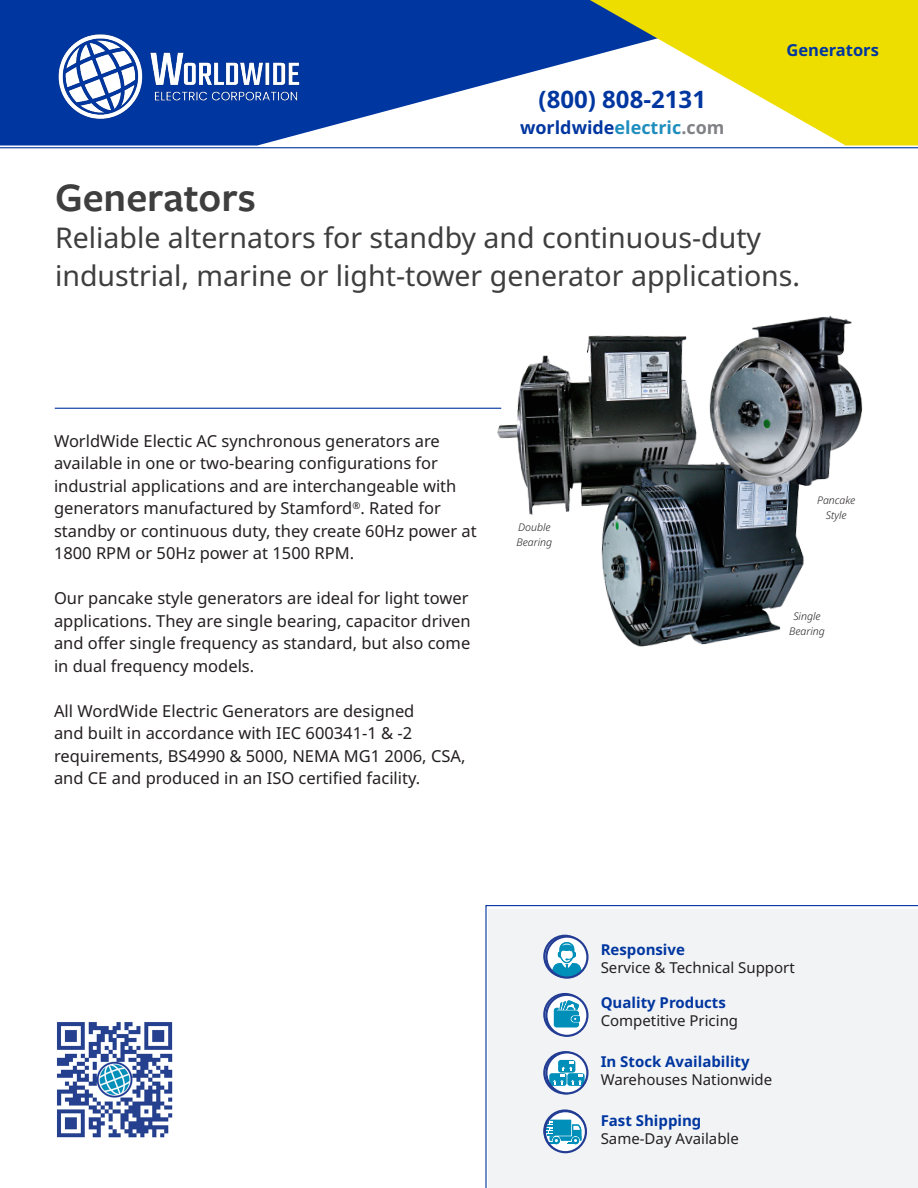
<style>
.page{position:relative;width:918px;height:1188px;background:#fff}
.page>*{position:absolute;margin:0;border:0;box-sizing:border-box;transform-origin:0 0}
.Header_-_Sub_-_Produ{font:600 42px "Freight Sans Pro";color:#3e3e3f}
.Header_-_Sub_-_Produ-2{font:28.5px/37.5px "Noto Sans";color:#3e3e3f}
.t1{font:700 24px "Noto Sans";color:#0036a0}
.t2{font:700 18px "Noto Sans";color:#0036a0}
.Product_Description{font:16.5px/22.5px "Noto Sans";color:#231f20}
.Cover-Division{font:700 16.5px "Noto Sans";color:#0036a0}
.t3{font:15px "Noto Sans";color:#231f20}
.t4{font:700 15px "Noto Sans";color:#0036a0}
.Image_Caption{font:italic 300 10.5px/15px "Noto Sans";color:#231f20;text-align:center}
.s1{color:#1f8ebe}
.s2{color:#808285}
</style>
<div class="page">
<hr style="left:0;top:147px;width:918px;height:1px;background:#0036a0">
<svg style="left:0;top:0;width:590px;height:146px;fill:#0036a0"></svg>
<hr style="left:55px;top:408px;width:446px;height:1px;background:#0036a0">
<img style="left:55px;top:33px;width:249px;height:89px">
<div style="left:485px;top:905px;width:433px;height:283px;background:#f2f3f4"></div>
<svg style="left:590px;top:0;width:328px;height:146px;fill:#eede00"></svg>
<svg style="left:543px;top:993px;width:46px;height:44px"></svg>
<svg style="left:543px;top:935px;width:46px;height:44px"></svg>
<svg style="left:543px;top:1109px;width:44px;height:44px"></svg>
<svg style="left:543px;top:1051px;width:46px;height:44px"></svg>
<img style="left:482px;top:315px;width:381px;height:332px">
<img style="left:57px;top:1022px;width:116px;height:116px">
<h3 class="t1" style="left:539px;top:86px;width:169px">(800) 808-2131</h3>
<p class="t2" style="left:520px;top:117px;width:206px">worldwide<span class="s1">electric</span><span class="s2">.com</span></p>
<p class="Cover-Division" style="left:787px;top:41px;width:94px">Generators</p>
<p class="Header_-_Sub_-_Produ" style="left:55px;top:168px;width:202px">Generators</p>
<p class="Header_-_Sub_-_Produ-2" style="left:55px;top:220px;width:747px">Reliable alternators for standby and continuous-duty industrial, marine or light-tower generator applications.</p>
<p class="Product_Description" style="left:54px;top:430px;width:424px">WorldWide Electic AC synchronous generators are available in one or two-bearing configurations for industrial applications and are interchangeable with generators manufactured by Stamford<sup>®</sup>. Rated for standby or continuous duty, they create 60Hz power at 1800 RPM or 50Hz power at 1500 RPM.</p>
<p class="Product_Description" style="left:54px;top:587px;width:418px">Our pancake style generators are ideal for light tower applications. They are single bearing, capacitor driven and offer single frequency as standard, but also come in dual frequency models.</p>
<p class="Product_Description" style="left:54px;top:700px;width:413px">All WordWide Electric Generators are designed<br>and built in accordance with IEC 600341-1 &amp; -2 requirements, BS4990 &amp; 5000, NEMA MG1 2006, CSA, and CE and produced in an ISO certified facility.</p>
<p class="Image_Caption" style="left:517px;top:520px;width:37px;text-align:left">Double<br>Bearing</p>
<p class="Image_Caption" style="left:817px;top:493px;width:40px">Pancake<br>Style</p>
<p class="Image_Caption" style="left:789px;top:609px;width:37px">Single<br>Bearing</p>
<p class="t4" style="left:601px;top:941px;width:86px">Responsive</p>
<p class="t3" style="left:601px;top:959px;width:196px">Service &amp; Technical Support</p>
<p class="t4" style="left:601px;top:994px;width:127px">Quality Products</p>
<p class="t3" style="left:601px;top:1012px;width:139px">Competitive Pricing</p>
<p class="t4" style="left:601px;top:1053px;width:150px">In Stock Availability</p>
<p class="t3" style="left:601px;top:1071px;width:173px">Warehouses Nationwide</p>
<p class="t4" style="left:601px;top:1112px;width:102px">Fast Shipping</p>
<p class="t3" style="left:601px;top:1130px;width:140px">Same-Day Available</p>
</div>
